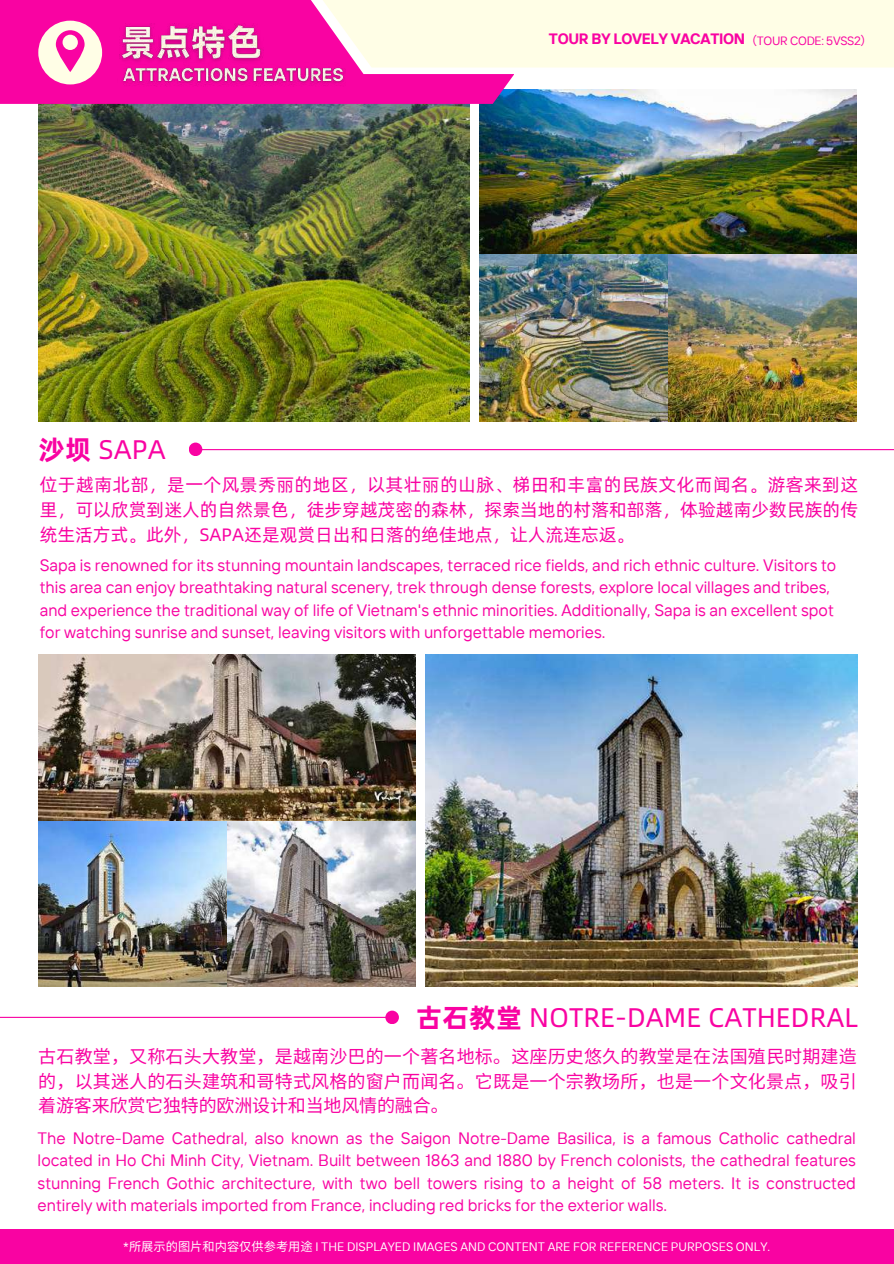
<style>
.page{position:relative;width:894px;height:1264px;background:#fff}
.page>*{position:absolute;margin:0;border:0;box-sizing:border-box;transform-origin:0 0}
.t1{font:27px "Alibaba Pu Hui Ti";color:#f903a2}
.t2{font:18px/24.8px "Alibaba Pu Hui Ti";color:#f903a2;text-align:justify}
.t3{font:18px/24.8px "Noto Sans CJ Ksc";color:#f903a2;text-align:justify}
.t4{font:16.5px/22.5px "TT Interphases";color:#f903a2}
.t5{font:700 15px "TT Interphases";letter-spacing:-.02em;color:#f903a2}
.t6{font:12.3px "TT Interphases";color:#fff}
.t7{font:12px "TT Interphases";letter-spacing:-.02em;color:#f903a2}
.s1{font-family:"Noto Sans CJ Ksc"}
.s2{font-weight:700}
</style>
<div class="page">
<img style="left:479px;top:89px;width:377px;height:332px">
<img style="left:38px;top:104px;width:431px;height:317px">
<div style="left:0;top:1229px;width:893px;height:34px;background:#f903a2"></div>
<div style="left:514px;top:0;width:379px;height:68px;background:#fffee6"></div>
<svg style="left:0;top:0;width:514px;height:104px;background:#f95dbb"></svg>
<svg style="left:38px;top:21px;width:64px;height:63px;background:#fca3cd"></svg>
<hr style="left:196px;top:449px;width:697px;height:1px;background:#f903a2">
<div style="left:189px;top:442px;width:13px;height:14px;background:#f903a2;border-radius:50%"></div>
<img style="left:38px;top:654px;width:377px;height:332px">
<img style="left:426px;top:654px;width:430px;height:332px">
<hr style="left:0;top:1016px;width:392px;height:1px;background:#f903a2">
<div style="left:385px;top:1010px;width:14px;height:14px;background:#f903a2;border-radius:50%"></div>
<img style="left:113px;top:17px;width:156px;height:52px">
<img style="left:117px;top:62px;width:231px;height:25px">
<p class="t5" style="left:549px;top:29px;width:198px">TOUR BY LOVELY VACATION</p>
<p class="t7" style="left:744px;top:33px;width:129px"><span class="s1">（</span>TOUR CODE: 5VSS2<span class="s1">）</span></p>
<h1 class="t1" style="left:38px;top:430px;width:129px"><span class="s2">沙坝</span> SAPA</h1>
<p class="t2" style="left:40px;top:472px;width:819px">位于越南北部，是一个风景秀丽的地区，以其壮丽的山脉、梯田和丰富的民族文化而闻名。游客来到这里，可以欣赏到迷人的自然景色，徒步穿越茂密的森林，探索当地的村落和部落，体验越南少数民族的传统生活方式。此外，SAPA还是观赏日出和日落的绝佳地点，让人流连忘返。</p>
<p class="t4" style="left:40px;top:553px;width:797px">Sapa is renowned for its stunning mountain landscapes, terraced rice fields, and rich ethnic culture. Visitors to this area can enjoy breathtaking natural scenery, trek through dense forests, explore local villages and tribes, and experience the traditional way of life of Vietnam's ethnic minorities. Additionally, Sapa is an excellent spot for watching sunrise and sunset, leaving visitors with unforgettable memories.</p>
<h1 class="t1" style="left:416px;top:998px;width:443px"><span class="s2">古石教堂</span> NOTRE-DAME CATHEDRAL</h1>
<p class="t3" style="left:38px;top:1043px;width:819px">古石教堂，又称石头大教堂，是越南沙巴的一个著名地标。这座历史悠久的教堂是在法国殖民时期建造的，以其迷人的石头建筑和哥特式风格的窗户而闻名。它既是一个宗教场所，也是一个文化景点，吸引着游客来欣赏它独特的欧洲设计和当地风情的融合。</p>
<p class="t4" style="left:38px;top:1126px;width:819px;text-align:justify">The Notre-Dame Cathedral, also known as the Saigon Notre-Dame Basilica, is a famous Catholic cathedral located in Ho Chi Minh City, Vietnam. Built between 1863 and 1880 by French colonists, the cathedral features stunning French Gothic architecture, with two bell towers rising to a height of 58 meters. It is constructed entirely with materials imported from France, including red bricks for the exterior walls.</p>
<p class="t6" style="left:123px;top:1238px;width:648px">*<span class="s1">所展示的图片和内容仅供参考用途</span> I THE DISPLAYED IMAGES AND CONTENT ARE FOR REFERENCE PURPOSES ONLY.</p>
</div>
